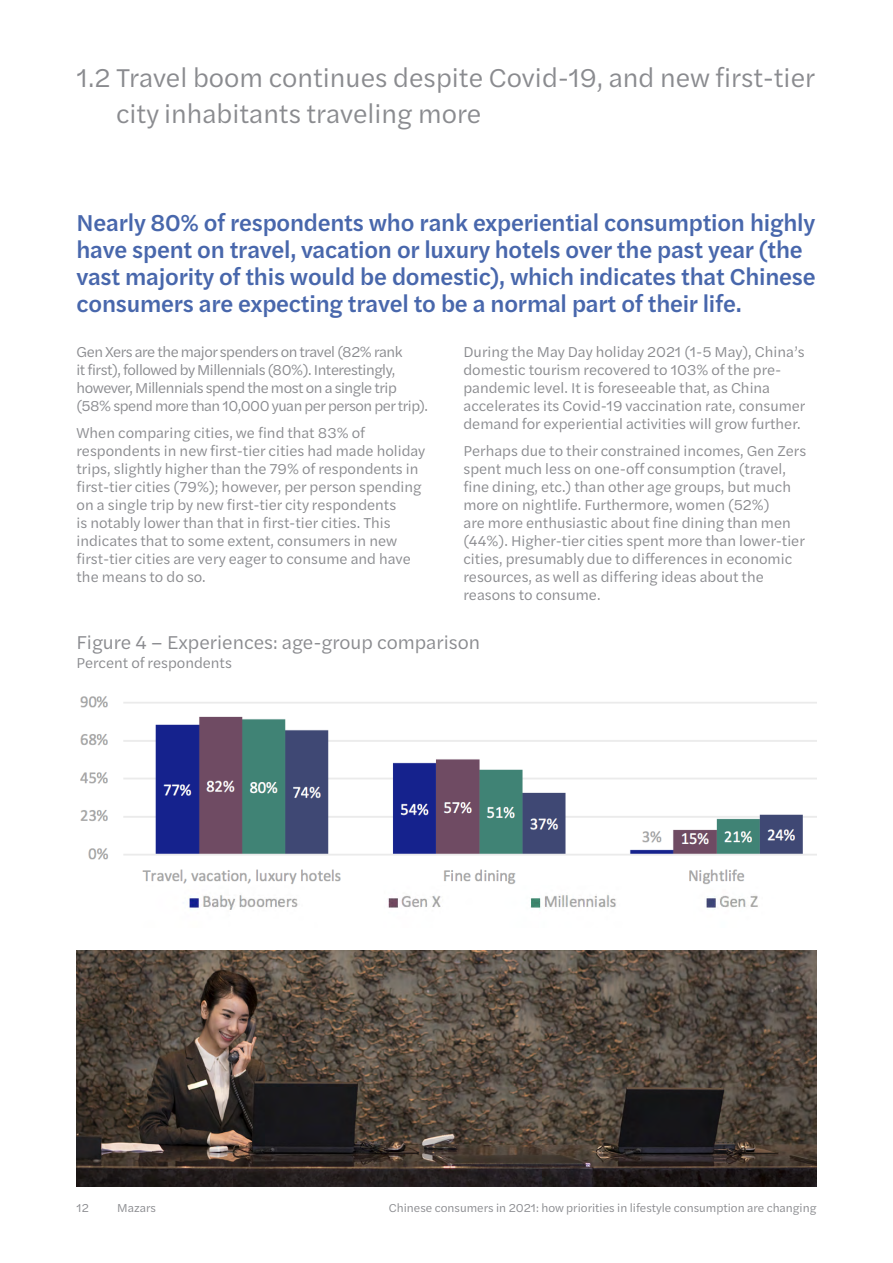
<style>
.page{position:relative;width:893px;height:1263px;background:#fff}
.page>*{position:absolute;margin:0;border:0;box-sizing:border-box;transform-origin:0 0}
.t1{font:27px/36px "Halyard Text";color:#8a8b8f}
.t2{font:500 24px/27px "Halyard Text";letter-spacing:-.01em;color:#4867ac}
.t3{font:19.5px "Halyard Text";color:#8a8b8f}
.t4{font:15px/18px "Halyard Text";color:#8a8b8f}
.t5{font:15px/18px "Halyard Text";letter-spacing:-.03em;color:#8a8b8f}
.t6{font:12px "Halyard Text";color:#8a8b8f}
</style>
<div class="page">
<img style="left:80px;top:696px;width:736px;height:214px">
<img style="left:77px;top:950px;width:739px;height:236px">
<h1 class="t1" style="left:116px;top:59px;width:701px;text-indent:-40px">1.2 Travel boom continues despite Covid-19, and new first-tier city inhabitants traveling more</h1>
<p class="t2" style="left:77px;top:208px;width:741px">Nearly 80% of respondents who rank experiential consumption highly have spent on travel, vacation or luxury hotels over the past year (the vast majority of this would be domestic), which indicates that Chinese consumers are expecting travel to be a normal part of their life.</p>
<p class="t5" style="left:77px;top:342px;width:353px">Gen Xers are the major spenders on travel (82% rank<br>it first), followed by Millennials (80%). Interestingly, however, Millennials spend the most on a single trip (58% spend more than 10,000 yuan per person per trip).</p>
<p class="t4" style="left:77px;top:423px;width:350px">When comparing cities, we find that 83% of respondents in new first-tier cities had made holiday trips, slightly higher than the 79% of respondents in first-tier cities (79%); however, per person spending on a single trip by new first-tier city respondents<br>is notably lower than that in first-tier cities. This indicates that to some extent, consumers in new first-tier cities are very eager to consume and have the means to do so.</p>
<p class="t4" style="left:463px;top:342px;width:344px">During the May Day holiday 2021 (1-5 May), China’s domestic tourism recovered to 103% of the pre&shy;pandemic level. It is foreseeable that, as China accelerates its Covid-19 vaccination rate, consumer demand for experiential activities will grow further.</p>
<p class="t4" style="left:463px;top:441px;width:344px">Perhaps due to their constrained incomes, Gen Zers spent much less on one-off consumption (travel, fine dining, etc.) than other age groups, but much more on nightlife. Furthermore, women (52%)<br>are more enthusiastic about fine dining than men (44%). Higher-tier cities spent more than lower-tier cities, presumably due to differences in economic resources, as well as differing ideas about the reasons to consume.</p>
<h3 class="t3" style="left:77px;top:628px;width:405px">Figure 4 – Experiences: age-group comparison</h3>
<p class="t4" style="left:77px;top:653px;width:157px">Percent of respondents</p>
<p class="t6" style="left:77px;top:1199px;width:14px">12</p>
<p class="t6" style="left:117px;top:1199px;width:40px">Mazars</p>
<p class="t6" style="left:389px;top:1199px;width:429px">Chinese consumers in 2021: how priorities in lifestyle consumption are changing</p>
</div>
